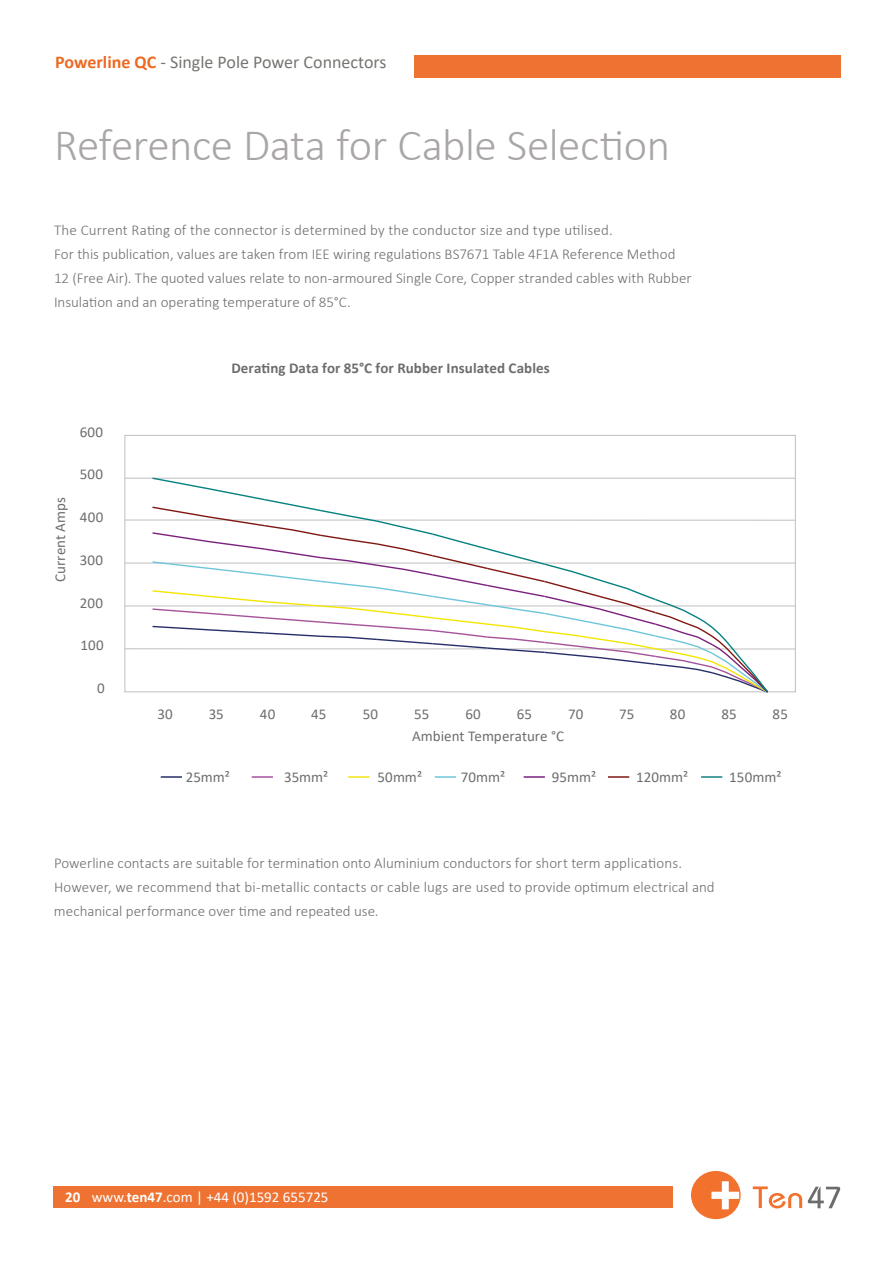
<style>
.page{position:relative;width:893px;height:1263px;background:#fff}
.page>*{position:absolute;margin:0;border:0;box-sizing:border-box;transform-origin:0 0}
.t1{font:300 45px "Calibri";letter-spacing:-.01em;color:#a9a6a5}
.t2{font:18px "Calibri";color:#757571}
.t3{font:300 15px/24px "Calibri";letter-spacing:.005em;color:#6c6e6d}
.t4{font:15px "Calibri";letter-spacing:.005em;color:#6c6e6d}
.t5{font:700 15px "Calibri";letter-spacing:.005em;color:#6c6e6d}
.t6{font:15px "Calibri";color:#fff}
.t7{font:700 15px "Calibri";color:#fff}
.s1{font-weight:700;color:#ed6921}
.s2{font-weight:700}
</style>
<div class="page">
<div style="left:53px;top:1187px;width:619px;height:21px;background:#ee7332"></div>
<svg style="left:753px;top:1186px;width:49px;height:22px"></svg>
<div style="left:691px;top:1171px;width:50px;height:48px;background:#f2722d;border-radius:50%"></div>
<svg style="left:711px;top:1181px;width:28px;height:28px"></svg>
<svg style="left:808px;top:1186px;width:32px;height:22px"></svg>
<hr style="left:125px;top:435px;width:1px;height:257px;background:#c0bfbf">
<hr style="left:795px;top:435px;width:1px;height:257px;background:#c0bfbf">
<hr style="left:125px;top:648px;width:670px;height:1px;background:#c0bfbf">
<hr style="left:125px;top:606px;width:670px;height:1px;background:#c0bfbf">
<hr style="left:125px;top:563px;width:670px;height:1px;background:#c0bfbf">
<hr style="left:125px;top:520px;width:670px;height:1px;background:#c0bfbf">
<hr style="left:125px;top:478px;width:670px;height:1px;background:#c0bfbf">
<hr style="left:125px;top:435px;width:670px;height:1px;background:#c0bfbf">
<hr style="left:125px;top:692px;width:670px;height:1px;background:#c0bfbf">
<svg style="left:151px;top:477px;width:618px;height:216px"></svg>
<div style="left:414px;top:55px;width:426px;height:22px;background:#ee7332"></div>
<hr style="left:435px;top:776px;width:21px;height:2px;background:#6cc6d9">
<hr style="left:161px;top:776px;width:21px;height:2px;background:#272e68">
<hr style="left:608px;top:776px;width:21px;height:2px;background:#801812">
<hr style="left:348px;top:776px;width:21px;height:2px;background:#f1e60f">
<hr style="left:252px;top:776px;width:21px;height:2px;background:#a6539b">
<hr style="left:701px;top:776px;width:21px;height:2px;background:#148181">
<hr style="left:524px;top:776px;width:21px;height:2px;background:#7b217f">
<p class="t2" style="left:55px;top:50px;width:333px"><span class="s1">Powerline QC</span> - Single Pole Power Connectors</p>
<h1 class="t1" style="left:54px;top:117px;width:618px">Reference Data for Cable Selection</h1>
<p class="t3" style="left:54px;top:217px;width:639px">The Current Rating of the connector is determined by the conductor size and type utilised.<br>For this publication, values are taken from IEE wiring regulations BS7671 Table 4F1A Reference Method 12 (Free Air). The quoted values relate to non-armoured Single Core, Copper stranded cables with Rubber Insulation and an operating temperature of 85°C.</p>
<p class="t4" style="left:50px;top:582px;width:86px;rotate:-90deg">Current Amps</p>
<p class="t4" style="left:80px;top:421px;width:25px">600</p>
<p class="t4" style="left:80px;top:464px;width:25px">500</p>
<p class="t4" style="left:80px;top:507px;width:25px">400</p>
<p class="t4" style="left:80px;top:549px;width:25px">300</p>
<p class="t4" style="left:80px;top:592px;width:25px">200</p>
<p class="t4" style="left:81px;top:635px;width:25px">100</p>
<p class="t4" style="left:97px;top:678px;width:9px">0</p>
<p class="t5" style="left:231px;top:357px;width:320px">Derating Data for 85°C for Rubber Insulated Cables</p>
<p class="t4" style="left:157px;top:704px;width:17px">30</p>
<p class="t4" style="left:209px;top:704px;width:17px">35</p>
<p class="t4" style="left:260px;top:704px;width:17px">40</p>
<p class="t4" style="left:311px;top:704px;width:17px">45</p>
<p class="t4" style="left:363px;top:704px;width:17px">50</p>
<p class="t4" style="left:414px;top:704px;width:17px">55</p>
<p class="t4" style="left:465px;top:704px;width:17px">60</p>
<p class="t4" style="left:517px;top:704px;width:17px">65</p>
<p class="t4" style="left:568px;top:704px;width:17px">70</p>
<p class="t4" style="left:619px;top:704px;width:17px">75</p>
<p class="t4" style="left:670px;top:704px;width:17px">80</p>
<p class="t4" style="left:721px;top:704px;width:17px">85</p>
<p class="t4" style="left:773px;top:704px;width:17px">85</p>
<p class="t4" style="left:412px;top:725px;width:153px">Ambient Temperature °C</p>
<p class="t4" style="left:186px;top:766px;width:46px">25mm²</p>
<p class="t4" style="left:284px;top:766px;width:46px">35mm²</p>
<p class="t4" style="left:377px;top:766px;width:46px">50mm²</p>
<p class="t4" style="left:552px;top:766px;width:46px">95mm²</p>
<p class="t4" style="left:636px;top:766px;width:54px">120mm²</p>
<p class="t4" style="left:729px;top:766px;width:54px">150mm²</p>
<p class="t4" style="left:461px;top:766px;width:46px">70mm²</p>
<p class="t3" style="left:54px;top:851px;width:662px">Powerline contacts are suitable for termination onto Aluminium conductors for short term applications.<br>However, we recommend that bi-metallic contacts or cable lugs are used to provide optimum electrical and mechanical performance over time and repeated use.</p>
<p class="t7" style="left:65px;top:1186px;width:17px">20</p>
<p class="t6" style="left:92px;top:1187px;width:238px">www.<span class="s2">ten47</span>.com | +44 (0)1592 655725</p>
</div>
